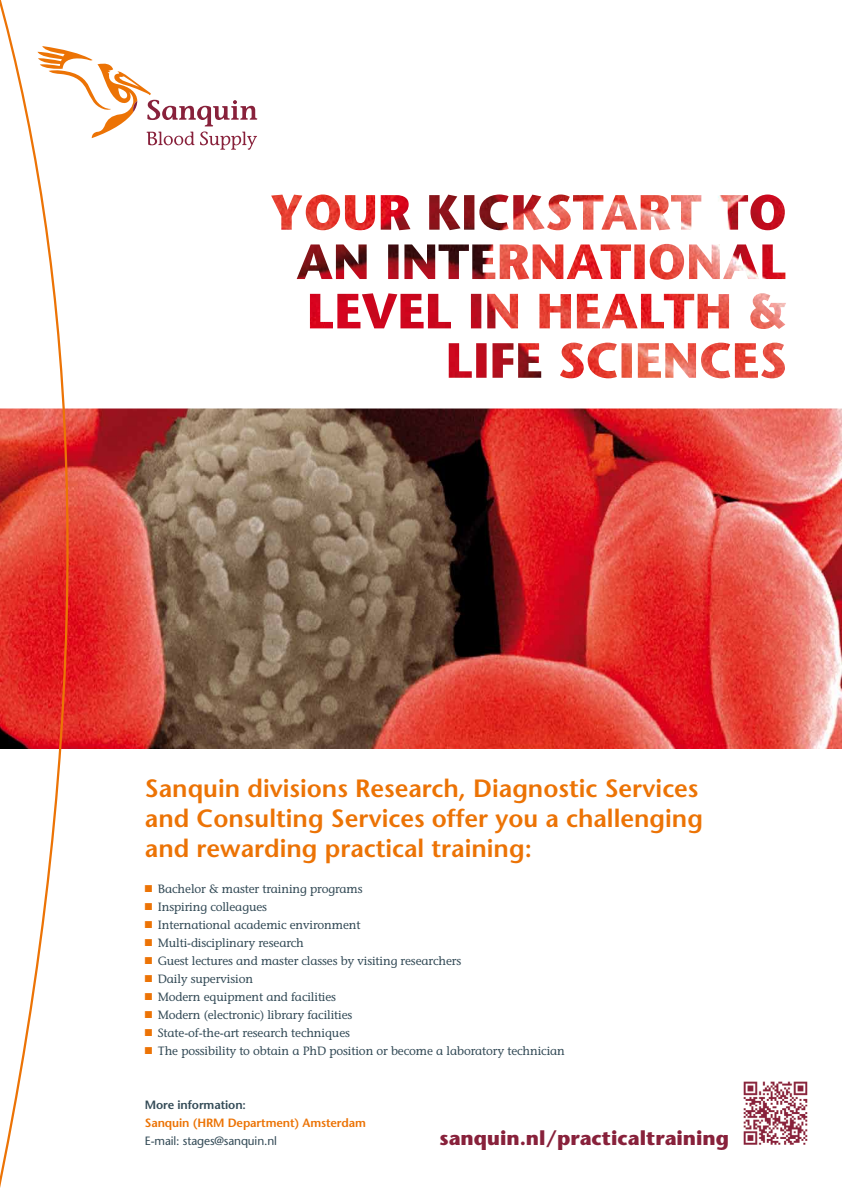
<style>
.page{position:relative;width:842px;height:1191px;background:#fff}
.page>*{position:absolute;margin:0;border:0;box-sizing:border-box;transform-origin:0 0}
.t1{font:600 25px/30px "Stone Sans";color:#ec7305}
.t2{font:700 20px "Stone Sans";color:#88213b}
.t3{font:12px "Stone Informal";letter-spacing:-.01em;color:#344b57}
.t4{font:600 12px "Stone Sans";letter-spacing:-.01em;color:#ec7305}
.t5{font:12px "Stone Sans";letter-spacing:-.01em;color:#344b57}
.t6{font:600 12px "Stone Sans";letter-spacing:-.01em;color:#344b57}
.s1{color:#ec7305}
</style>
<div class="page">
<img style="left:95px;top:408px;width:747px;height:341px">
<svg style="left:257px;top:118px;width:529px;height:261px"></svg>
<svg style="left:95px;top:63px;width:162px;height:87px"></svg>
<svg style="left:0;top:0;width:95px;height:1188px"></svg>
<img style="left:743px;top:1081px;width:65px;height:64px">
<h1 class="t1" style="left:145px;top:773px;width:559px">Sanquin divisions Research, Diagnostic Services and Consulting Services offer you a challenging and rewarding practical training:</h1>
<p class="t3" style="left:145px;top:881px;width:219px"><span class="s1">■</span> Bachelor &amp; master training programs</p>
<p class="t3" style="left:145px;top:899px;width:124px"><span class="s1">■</span> Inspiring colleagues</p>
<p class="t3" style="left:145px;top:917px;width:217px"><span class="s1">■</span> International academic environment</p>
<p class="t3" style="left:145px;top:935px;width:161px"><span class="s1">■</span> Multi-disciplinary research</p>
<p class="t3" style="left:145px;top:953px;width:318px"><span class="s1">■</span> Guest lectures and master classes by visiting researchers</p>
<p class="t3" style="left:145px;top:971px;width:110px"><span class="s1">■</span> Daily supervision</p>
<p class="t3" style="left:145px;top:989px;width:193px"><span class="s1">■</span> Modern equipment and facilities</p>
<p class="t3" style="left:145px;top:1007px;width:209px"><span class="s1">■</span> Modern (electronic) library facilities</p>
<p class="t3" style="left:145px;top:1025px;width:207px"><span class="s1">■</span> State-of-the-art research techniques</p>
<p class="t3" style="left:145px;top:1043px;width:422px"><span class="s1">■</span> The possibility to obtain a PhD position or become a laboratory technician</p>
<p class="t6" style="left:145px;top:1097px;width:103px">More information:</p>
<p class="t4" style="left:145px;top:1115px;width:223px">Sanquin (HRM Department) Amsterdam</p>
<p class="t5" style="left:145px;top:1133px;width:134px">E-mail: stages@sanquin.nl</p>
<h2 class="t2" style="left:439px;top:1125px;width:291px">sanquin.nl/practicaltraining</h2>
</div>
